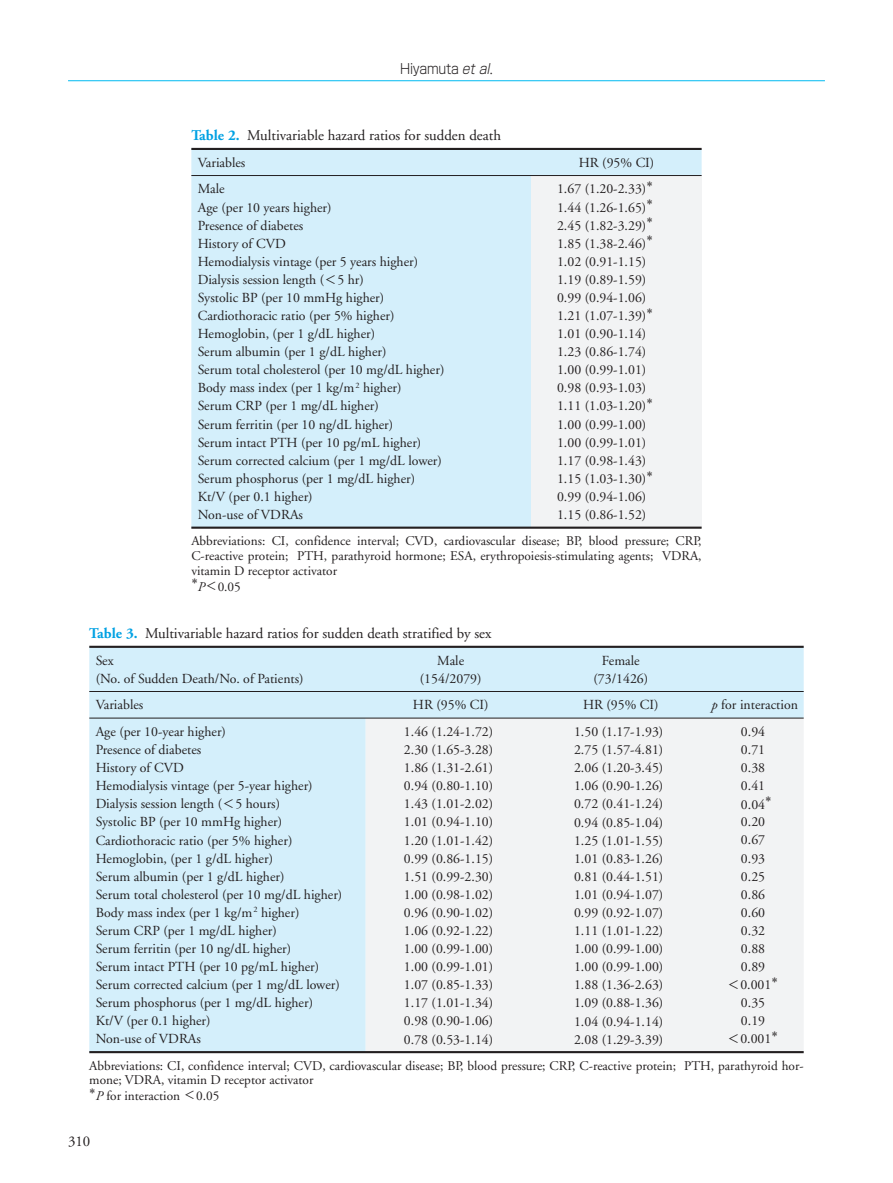
<style>
.page{position:relative;width:893px;height:1183px;background:#fff}
.page>*{position:absolute;margin:0;border:0;box-sizing:border-box;transform-origin:0 0}
.t1{font:14.85px "Adobe Garamond";color:#231f20}
.t2{font:13.8px/18.1px "Adobe Garamond";color:#231f20;text-align:justify}
.t3{font:13.8px "Shin Go Light 83 pv RKSJ H";letter-spacing:-.025em;color:#231f20;scale:.9 1}
.t4{font:13.35px/14.9px "Adobe Garamond";color:#231f20;text-align:justify}
.t5{font:8.25px "Ryumin Medium 83 pv RKSJ H";color:#231f20}
.s1{font-style:italic}
.s2{font-family:"Ryumin regular 83 pv RKSJ H"}
.s3{font-weight:700;color:#00a1e3}
.s4{font-family:"Ryumin Medium 83 pv RKSJ H";font-size:11.7px}
.s5{font-family:"Ryumin Medium 83 pv RKSJ H";font-size:11.1px}
</style>
<div class="page">
<hr style="left:68px;top:80px;width:757px;height:1px;background:#00baf1">
<div style="left:191px;top:150px;width:511px;height:376px;background:#d4effb"></div>
<div style="left:531px;top:175px;width:171px;height:352px;background:#f2f3f4"></div>
<hr style="left:191px;top:175px;width:511px;height:1px;background:#231f20">
<hr style="left:191px;top:148px;width:511px;height:2px;background:#231f20">
<hr style="left:191px;top:526px;width:511px;height:2px;background:#231f20">
<div style="left:89px;top:647px;width:715px;height:403px;background:#d4effb"></div>
<div style="left:366px;top:718px;width:438px;height:332px;background:#f2f3f4"></div>
<hr style="left:89px;top:691px;width:715px;height:1px;background:#231f20">
<hr style="left:89px;top:717px;width:715px;height:1px;background:#231f20">
<hr style="left:89px;top:645px;width:715px;height:2px;background:#231f20">
<hr style="left:89px;top:1050px;width:715px;height:2px;background:#231f20">
<p class="t3" style="left:400px;top:64px;width:104px">Hiyamuta <span class="s1">et al</span><span class="s2">.</span></p>
<p class="t1" style="left:191px;top:129px;width:311px"><span class="s3">Table 2.</span> Multivariable hazard ratios for sudden death</p>
<p class="t2" style="left:198px;top:155px;width:49px">Variables</p>
<p class="t2" style="left:579px;top:155px;width:77px">HR (95% CI)</p>
<p class="t2" style="left:198px;top:181px;width:248px;text-align:left">Male<br>Age (per 10 years higher)<br>Presence of diabetes<br>History of CVD<br>Hemodialysis vintage (per 5 years higher)<br>Dialysis session length (<span class="s4">＜</span>5 hr)<br>Systolic BP (per 10 mmHg higher)<br>Cardiothoracic ratio (per 5% higher)<br>Hemoglobin, (per 1 g/dL higher)<br>Serum albumin (per 1 g/dL higher)<br>Serum total cholesterol (per 10 mg/dL higher)<br>Body mass index (per 1 kg/m<sup>2</sup> higher)<br>Serum CRP (per 1 mg/dL higher)<br>Serum ferritin (per 10 ng/dL higher)<br>Serum intact PTH (per 10 pg/mL higher)<br>Serum corrected calcium (per 1 mg/dL lower)<br>Serum phosphorus (per 1 mg/dL higher)<br>Kt/V (per 0.1 higher)<br>Non-use of VDRAs</p>
<p class="t2" style="left:557px;top:181px;width:91px">1.67 (1.20-2.33)</p>
<p class="t5" style="left:645px;top:181px;width:10px">＊</p>
<p class="t2" style="left:557px;top:199px;width:91px">1.44 (1.26-1.65)</p>
<p class="t5" style="left:645px;top:199px;width:10px">＊</p>
<p class="t2" style="left:557px;top:217px;width:91px">2.45 (1.82-3.29)</p>
<p class="t5" style="left:645px;top:217px;width:10px">＊</p>
<p class="t2" style="left:557px;top:235px;width:91px">1.85 (1.38-2.46)</p>
<p class="t5" style="left:645px;top:235px;width:10px">＊</p>
<p class="t2" style="left:557px;top:253px;width:91px">1.02 (0.91-1.15)<br>1.19 (0.89-1.59)<br>0.99 (0.94-1.06)<br>1.21 (1.07-1.39)</p>
<p class="t5" style="left:645px;top:307px;width:10px">＊</p>
<p class="t2" style="left:557px;top:326px;width:91px">1.01 (0.90-1.14)<br>1.23 (0.86-1.74)<br>1.00 (0.99-1.01)<br>0.98 (0.93-1.03)<br>1.11 (1.03-1.20)</p>
<p class="t5" style="left:645px;top:398px;width:10px">＊</p>
<p class="t2" style="left:557px;top:416px;width:91px">1.00 (0.99-1.00)<br>1.00 (0.99-1.01)<br>1.17 (0.98-1.43)<br>1.15 (1.03-1.30)</p>
<p class="t5" style="left:645px;top:470px;width:10px">＊</p>
<p class="t2" style="left:557px;top:488px;width:91px">0.99 (0.94-1.06)<br>1.15 (0.86-1.52)</p>
<p class="t4" style="left:191px;top:534px;width:512px">Abbreviations: CI, confidence interval; CVD, cardiovascular disease; BP, blood pressure; CRP, C-reactive protein; PTH, parathyroid hormone; ESA, erythropoiesis-stimulating agents; VDRA, vitamin D receptor activator</p>
<p class="t5" style="left:190px;top:577px;width:10px">＊</p>
<p class="t4" style="left:198px;top:580px;width:45px"><span class="s1">P</span><span class="s5">＜</span>0.05</p>
<p class="t1" style="left:89px;top:627px;width:404px"><span class="s3">Table 3.</span> Multivariable hazard ratios for sudden death stratified by sex</p>
<p class="t2" style="left:96px;top:652px;width:210px">Sex<br>(No. of Sudden Death/No. of Patients)</p>
<p class="t2" style="left:420px;top:652px;width:63px;text-align:center">Male (154/2079)</p>
<p class="t2" style="left:593px;top:652px;width:56px;text-align:center">Female (73/1426)</p>
<p class="t2" style="left:96px;top:697px;width:49px">Variables</p>
<p class="t2" style="left:413px;top:697px;width:77px">HR (95% CI)</p>
<p class="t2" style="left:583px;top:697px;width:77px">HR (95% CI)</p>
<p class="t2" style="left:712px;top:697px;width:88px"><span class="s1">p</span> for interaction</p>
<p class="t2" style="left:96px;top:723px;width:248px;text-align:left">Age (per 10-year higher)<br>Presence of diabetes<br>History of CVD<br>Hemodialysis vintage (per 5-year higher)<br>Dialysis session length (<span class="s4">＜</span>5 hours)<br>Systolic BP (per 10 mmHg higher)<br>Cardiothoracic ratio (per 5% higher)<br>Hemoglobin, (per 1 g/dL higher)<br>Serum albumin (per 1 g/dL higher)<br>Serum total cholesterol (per 10 mg/dL higher)<br>Body mass index (per 1 kg/m<sup>2</sup> higher)<br>Serum CRP (per 1 mg/dL higher)<br>Serum ferritin (per 10 ng/dL higher)<br>Serum intact PTH (per 10 pg/mL higher)<br>Serum corrected calcium (per 1 mg/dL lower)<br>Serum phosphorus (per 1 mg/dL higher)<br>Kt/V (per 0.1 higher)<br>Non-use of VDRAs</p>
<p class="t2" style="left:404px;top:723px;width:91px">1.46 (1.24-1.72)<br>2.30 (1.65-3.28)<br>1.86 (1.31-2.61)<br>0.94 (0.80-1.10)<br>1.43 (1.01-2.02)<br>1.01 (0.94-1.10)<br>1.20 (1.01-1.42)<br>0.99 (0.86-1.15)<br>1.51 (0.99-2.30)<br>1.00 (0.98-1.02)<br>0.96 (0.90-1.02)<br>1.06 (0.92-1.22)<br>1.00 (0.99-1.00)<br>1.00 (0.99-1.01)<br>1.07 (0.85-1.33)<br>1.17 (1.01-1.34)<br>0.98 (0.90-1.06)<br>0.78 (0.53-1.14)</p>
<p class="t2" style="left:574px;top:723px;width:91px">1.50 (1.17-1.93)<br>2.75 (1.57-4.81)<br>2.06 (1.20-3.45)<br>1.06 (0.90-1.26)<br>0.72 (0.41-1.24)<br>0.94 (0.85-1.04)<br>1.25 (1.01-1.55)<br>1.01 (0.83-1.26)<br>0.81 (0.44-1.51)<br>1.01 (0.94-1.07)<br>0.99 (0.92-1.07)<br>1.11 (1.01-1.22)<br>1.00 (0.99-1.00)<br>1.00 (0.99-1.00)<br>1.88 (1.36-2.63)<br>1.09 (0.88-1.36)<br>1.04 (0.94-1.14)<br>2.08 (1.29-3.39)</p>
<p class="t2" style="left:741px;top:723px;width:26px">0.94<br>0.71<br>0.38<br>0.41<br>0.04</p>
<p class="t5" style="left:764px;top:795px;width:10px">＊</p>
<p class="t2" style="left:728px;top:814px;width:45px;text-align:center">0.20<br>0.67<br>0.93<br>0.25<br>0.86<br>0.60<br>0.32<br>0.88<br>0.89<span class="s4">＜</span>0.001</p>
<p class="t5" style="left:770px;top:976px;width:10px">＊</p>
<p class="t2" style="left:728px;top:994px;width:45px;text-align:center">0.35<br>0.19<span class="s4">＜</span>0.001</p>
<p class="t5" style="left:770px;top:1030px;width:10px">＊</p>
<p class="t4" style="left:89px;top:1058px;width:716px">Abbreviations: CI, confidence interval; CVD, cardiovascular disease; BP, blood pressure; CRP, C-reactive protein; PTH, parathyroid hor&shy;mone; VDRA, vitamin D receptor activator</p>
<p class="t5" style="left:88px;top:1086px;width:10px">＊</p>
<p class="t4" style="left:96px;top:1089px;width:125px"><span class="s1">P</span> for interaction <span class="s5">＜</span>0.05</p>
<p class="t1" style="left:68px;top:1135px;width:24px">310</p>
</div>
